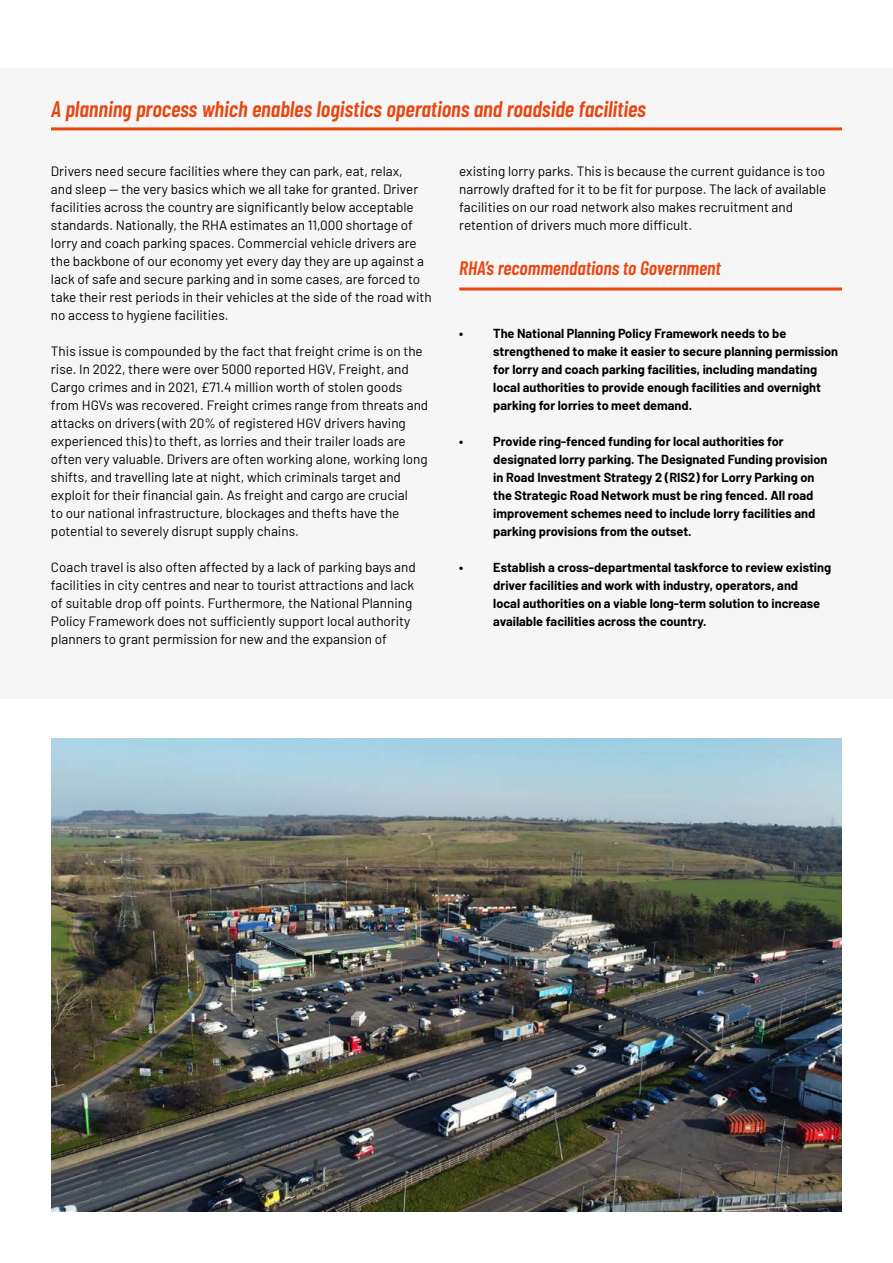
<style>
.page{position:relative;width:893px;height:1263px;background:#fff}
.page>*{position:absolute;margin:0;border:0;box-sizing:border-box;transform-origin:0 0}
.t1{font:italic 600 22.5px "Barlow Condensed";color:#e84610}
.t2{font:italic 600 19.5px "Barlow Condensed";color:#e84610}
.t3{font:13.5px/18px "Barlow";color:#000}
.t4{font:700 12.75px/18px "Barlow";color:#000}
</style>
<div class="page">
<div style="left:0;top:68px;width:893px;height:630px;background:#f6f6f6"></div>
<hr style="left:51px;top:127px;width:791px;height:3px;background:#e84610">
<hr style="left:459px;top:287px;width:383px;height:3px;background:#e84610">
<img style="left:51px;top:738px;width:791px;height:474px">
<h1 class="t1" style="left:51px;top:93px;width:596px">A planning process which enables logistics operations and roadside facilities</h1>
<p class="t3" style="left:51px;top:161px;width:382px">Drivers need secure facilities where they can park, eat, relax,<br>and sleep — the very basics which we all take for granted. Driver facilities across the country are significantly below acceptable standards. Nationally, the RHA estimates an 11,000 shortage of lorry and coach parking spaces. Commercial vehicle drivers are the backbone of our economy yet every day they are up against a lack of safe and secure parking and in some cases, are forced to take their rest periods in their vehicles at the side of the road with no access to hygiene facilities.</p>
<p class="t3" style="left:51px;top:341px;width:379px">This issue is compounded by the fact that freight crime is on the rise. In 2022, there were over 5000 reported HGV, Freight, and Cargo crimes and in 2021, £71.4 million worth of stolen goods from HGVs was recovered. Freight crimes range from threats and attacks on drivers (with 20% of registered HGV drivers having experienced this) to theft, as lorries and their trailer loads are often very valuable. Drivers are often working alone, working long shifts, and travelling late at night, which criminals target and exploit for their financial gain. As freight and cargo are crucial<br>to our national infrastructure, blockages and thefts have the potential to severely disrupt supply chains.</p>
<p class="t3" style="left:51px;top:557px;width:366px">Coach travel is also often affected by a lack of parking bays and facilities in city centres and near to tourist attractions and lack of suitable drop off points. Furthermore, the National Planning Policy Framework does not sufficiently support local authority planners to grant permission for new and the expansion of</p>
<p class="t3" style="left:459px;top:161px;width:369px">existing lorry parks. This is because the current guidance is too narrowly drafted for it to be fit for purpose. The lack of available facilities on our road network also makes recruitment and retention of drivers much more difficult.</p>
<h2 class="t2" style="left:459px;top:254px;width:263px">RHA’s recommendations to Government</h2>
<p class="t4" style="left:493px;top:323px;width:346px;text-indent:-34px">• The National Planning Policy Framework needs to be strengthened to make it easier to secure planning permission for lorry and coach parking facilities, including mandating local authorities to provide enough facilities and overnight parking for lorries to meet demand.</p>
<p class="t4" style="left:493px;top:431px;width:336px;text-indent:-34px">• Provide ring-fenced funding for local authorities for designated lorry parking. The Designated Funding provision in Road Investment Strategy 2 (RIS2) for Lorry Parking on the Strategic Road Network must be ring fenced. All road improvement schemes need to include lorry facilities and parking provisions from the outset.</p>
<p class="t4" style="left:493px;top:557px;width:340px;text-indent:-34px">• Establish a cross-departmental taskforce to review existing driver facilities and work with industry, operators, and<br>local authorities on a viable long-term solution to increase available facilities across the country.</p>
</div>
